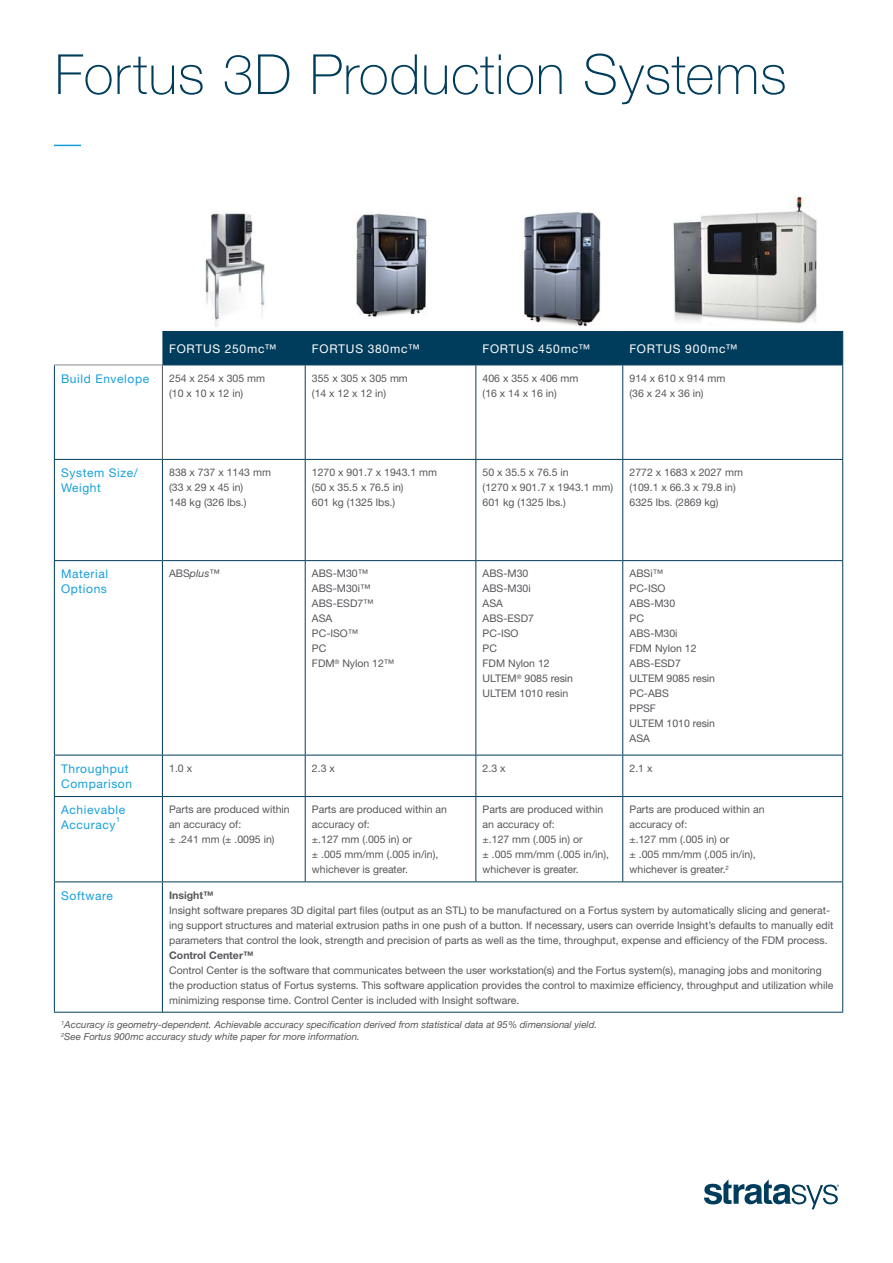
<style>
.page{position:relative;width:893px;height:1263px;background:#fff}
.page>*{position:absolute;margin:0;border:0;box-sizing:border-box;transform-origin:0 0}
.t1{font:100 55.5px "Helvetica Neue LT Std";letter-spacing:.015em;color:#003c5b}
.t2{font:12px/15px "Helvetica Neue LT Std";letter-spacing:.05em;color:#159fda}
.t3{font:12px "Helvetica Neue LT Std";letter-spacing:.065em;color:#fff}
.t4{font:10.5px/15px "Helvetica Neue LT Std";color:#55565a}
.t5{font:700 10.5px "Helvetica Neue LT Std";color:#55565a}
.t6{font:italic 9.75px/12px "Helvetica Neue LT Std";color:#55565a}
.t7{font:7.05px "Helvetica Neue LT Std";color:#159fda}
.s1{font-style:italic}
</style>
<div class="page">
<svg style="left:704px;top:1179px;width:135px;height:30px"></svg>
<img style="left:673px;top:197px;width:144px;height:127px">
<img style="left:205px;top:213px;width:60px;height:113px">
<img style="left:356px;top:213px;width:72px;height:105px">
<div style="left:162px;top:332px;width:680px;height:33px;background:#003c5b"></div>
<svg style="left:55px;top:366px;width:787px;height:646px"></svg>
<hr style="left:162px;top:331px;width:314px;height:1px;background:#003c5b">
<hr style="left:305px;top:332px;width:1px;height:33px;background:#003c5b">
<hr style="left:476px;top:331px;width:146px;height:1px;background:#003c5b">
<hr style="left:475px;top:332px;width:1px;height:33px;background:#003c5b">
<hr style="left:622px;top:331px;width:221px;height:1px;background:#003c5b">
<hr style="left:622px;top:332px;width:1px;height:33px;background:#003c5b">
<hr style="left:842px;top:332px;width:1px;height:33px;background:#003c5b">
<hr style="left:54px;top:365px;width:1px;height:94px;background:#003c5b">
<hr style="left:305px;top:365px;width:1px;height:94px;background:#003c5b">
<hr style="left:475px;top:365px;width:1px;height:94px;background:#003c5b">
<hr style="left:622px;top:365px;width:1px;height:94px;background:#003c5b">
<hr style="left:842px;top:365px;width:1px;height:94px;background:#003c5b">
<hr style="left:54px;top:459px;width:108px;height:1px;background:#003c5b">
<hr style="left:54px;top:460px;width:1px;height:100px;background:#003c5b">
<hr style="left:162px;top:459px;width:143px;height:1px;background:#003c5b">
<hr style="left:162px;top:460px;width:1px;height:100px;background:#003c5b">
<hr style="left:305px;top:459px;width:171px;height:1px;background:#003c5b">
<hr style="left:305px;top:460px;width:1px;height:100px;background:#003c5b">
<hr style="left:476px;top:459px;width:146px;height:1px;background:#003c5b">
<hr style="left:475px;top:460px;width:1px;height:100px;background:#003c5b">
<hr style="left:622px;top:459px;width:221px;height:1px;background:#003c5b">
<hr style="left:622px;top:460px;width:1px;height:100px;background:#003c5b">
<hr style="left:842px;top:460px;width:1px;height:100px;background:#003c5b">
<hr style="left:54px;top:560px;width:108px;height:1px;background:#003c5b">
<hr style="left:54px;top:561px;width:1px;height:194px;background:#003c5b">
<hr style="left:162px;top:560px;width:143px;height:1px;background:#003c5b">
<hr style="left:162px;top:561px;width:1px;height:194px;background:#003c5b">
<hr style="left:305px;top:560px;width:171px;height:1px;background:#003c5b">
<hr style="left:305px;top:561px;width:1px;height:194px;background:#003c5b">
<hr style="left:476px;top:560px;width:146px;height:1px;background:#003c5b">
<hr style="left:475px;top:561px;width:1px;height:194px;background:#003c5b">
<hr style="left:622px;top:560px;width:221px;height:1px;background:#003c5b">
<hr style="left:622px;top:561px;width:1px;height:194px;background:#003c5b">
<hr style="left:842px;top:561px;width:1px;height:194px;background:#003c5b">
<hr style="left:54px;top:755px;width:108px;height:1px;background:#003c5b">
<hr style="left:54px;top:755px;width:1px;height:41px;background:#003c5b">
<hr style="left:162px;top:755px;width:143px;height:1px;background:#003c5b">
<hr style="left:162px;top:755px;width:1px;height:41px;background:#003c5b">
<hr style="left:305px;top:755px;width:171px;height:1px;background:#003c5b">
<hr style="left:305px;top:755px;width:1px;height:41px;background:#003c5b">
<hr style="left:476px;top:755px;width:146px;height:1px;background:#003c5b">
<hr style="left:475px;top:755px;width:1px;height:41px;background:#003c5b">
<hr style="left:622px;top:755px;width:221px;height:1px;background:#003c5b">
<hr style="left:622px;top:755px;width:1px;height:41px;background:#003c5b">
<hr style="left:842px;top:755px;width:1px;height:41px;background:#003c5b">
<hr style="left:54px;top:796px;width:108px;height:1px;background:#003c5b">
<hr style="left:54px;top:797px;width:1px;height:85px;background:#003c5b">
<hr style="left:162px;top:796px;width:143px;height:1px;background:#003c5b">
<hr style="left:162px;top:797px;width:1px;height:85px;background:#003c5b">
<hr style="left:305px;top:796px;width:171px;height:1px;background:#003c5b">
<hr style="left:305px;top:797px;width:1px;height:85px;background:#003c5b">
<hr style="left:476px;top:796px;width:146px;height:1px;background:#003c5b">
<hr style="left:475px;top:797px;width:1px;height:85px;background:#003c5b">
<hr style="left:622px;top:796px;width:221px;height:1px;background:#003c5b">
<hr style="left:622px;top:797px;width:1px;height:85px;background:#003c5b">
<hr style="left:842px;top:797px;width:1px;height:85px;background:#003c5b">
<hr style="left:54px;top:882px;width:108px;height:1px;background:#003c5b">
<hr style="left:54px;top:882px;width:1px;height:130px;background:#003c5b">
<hr style="left:162px;top:882px;width:143px;height:1px;background:#003c5b">
<hr style="left:162px;top:882px;width:1px;height:130px;background:#003c5b">
<hr style="left:305px;top:882px;width:538px;height:1px;background:#003c5b">
<hr style="left:842px;top:882px;width:1px;height:130px;background:#003c5b">
<hr style="left:54px;top:1012px;width:789px;height:1px;background:#003c5b">
<hr style="left:162px;top:365px;width:681px;height:1px;background:#003c5b">
<hr style="left:54px;top:365px;width:108px;height:1px;background:#8b878a">
<hr style="left:162px;top:365px;width:1px;height:94px;background:#55565a">
<img style="left:522px;top:211px;width:79px;height:116px">
<svg style="left:54px;top:145px;width:27px;height:1px"></svg>
<h1 class="t1" style="left:55px;top:54px;width:733px">Fortus 3D Production Systems</h1>
<p class="t3" style="left:169px;top:344px;width:109px">FORTUS 250mc™</p>
<p class="t3" style="left:312px;top:344px;width:109px">FORTUS 380mc™</p>
<p class="t3" style="left:482px;top:344px;width:109px">FORTUS 450mc™</p>
<p class="t3" style="left:629px;top:344px;width:109px">FORTUS 900mc™</p>
<p class="t2" style="left:61px;top:372px;width:89px">Build Envelope</p>
<p class="t4" style="left:169px;top:371px;width:97px">254 x 254 x 305 mm (10 x 10 x 12 in)</p>
<p class="t4" style="left:312px;top:371px;width:97px">355 x 305 x 305 mm (14 x 12 x 12 in)</p>
<p class="t4" style="left:482px;top:371px;width:97px">406 x 355 x 406 mm (16 x 14 x 16 in)</p>
<p class="t4" style="left:629px;top:371px;width:97px">914 x 610 x 914 mm (36 x 24 x 36 in)</p>
<p class="t2" style="left:61px;top:466px;width:78px">System Size/<br>Weight</p>
<p class="t4" style="left:169px;top:466px;width:103px">838 x 737 x 1143 mm (33 x 29 x 45 in)<br>148 kg (326 lbs.)</p>
<p class="t4" style="left:312px;top:466px;width:127px">1270 x 901.7 x 1943.1 mm (50 x 35.5 x 76.5 in)<br>601 kg (1325 lbs.)</p>
<p class="t4" style="left:482px;top:466px;width:132px">50 x 35.5 x 76.5 in<br>(1270 x 901.7 x 1943.1 mm)<br>601 kg (1325 lbs.)</p>
<p class="t4" style="left:629px;top:466px;width:115px">2772 x 1683 x 2027 mm (109.1 x 66.3 x 79.8 in)<br>6325 lbs. (2869 kg)</p>
<p class="t2" style="left:61px;top:568px;width:49px">Material<br>Options</p>
<p class="t4" style="left:169px;top:567px;width:52px">ABS<span class="s1">plus</span>™</p>
<p class="t4" style="left:312px;top:567px;width:84px">ABS-M30™<br>ABS-M30i™<br>ABS-ESD7™<br>ASA<br>PC-ISO™<br>PC<br>FDM<sup>®</sup> Nylon 12™</p>
<p class="t4" style="left:482px;top:567px;width:92px">ABS-M30<br>ABS-M30i<br>ASA<br>ABS-ESD7<br>PC-ISO<br>PC<br>FDM Nylon 12<br>ULTEM<sup>®</sup> 9085 resin<br>ULTEM 1010 resin</p>
<p class="t4" style="left:629px;top:567px;width:87px">ABSi™<br>PC-ISO<br>ABS-M30<br>PC<br>ABS-M30i<br>FDM Nylon 12<br>ABS-ESD7<br>ULTEM 9085 resin<br>PC-ABS<br>PPSF<br>ULTEM 1010 resin<br>ASA</p>
<p class="t2" style="left:61px;top:762px;width:72px">Throughput<br>Comparison</p>
<p class="t4" style="left:169px;top:761px;width:24px">1.0 x</p>
<p class="t4" style="left:312px;top:761px;width:24px">2.3 x</p>
<p class="t4" style="left:482px;top:761px;width:24px">2.3 x</p>
<p class="t4" style="left:629px;top:761px;width:24px">2.1 x</p>
<p class="t2" style="left:61px;top:804px;width:66px">Achievable<br>Accuracy</p>
<p class="t7" style="left:116px;top:817px;width:5px">1</p>
<p class="t4" style="left:169px;top:803px;width:122px">Parts are produced within an accuracy of:<br>± .241 mm (± .0095 in)</p>
<p class="t4" style="left:312px;top:803px;width:136px">Parts are produced within an accuracy of:<br>±.127 mm (.005 in) or<br>± .005 mm/mm (.005 in/in), whichever is greater.</p>
<p class="t4" style="left:482px;top:803px;width:128px">Parts are produced within an accuracy of:<br>±.127 mm (.005 in) or<br>± .005 mm/mm (.005 in/in), whichever is greater.</p>
<p class="t4" style="left:629px;top:803px;width:136px">Parts are produced within an accuracy of:<br>±.127 mm (.005 in) or<br>± .005 mm/mm (.005 in/in), whichever is greater.<sup>2</sup></p>
<p class="t2" style="left:61px;top:889px;width:53px">Software</p>
<p class="t5" style="left:169px;top:891px;width:46px">Insight™</p>
<p class="t4" style="left:169px;top:903px;width:665px">Insight software prepares 3D digital part files (output as an STL) to be manufactured on a Fortus system by automatically slicing and generat&shy;ing support structures and material extrusion paths in one push of a button. If necessary, users can override Insight’s defaults to manually edit parameters that control the look, strength and precision of parts as well as the time, throughput, expense and efficiency of the FDM process.</p>
<p class="t5" style="left:169px;top:951px;width:86px">Control Center™</p>
<p class="t4" style="left:169px;top:963px;width:665px">Control Center is the software that communicates between the user workstation(s) and the Fortus system(s), managing jobs and monitoring the production status of Fortus systems. This software application provides the control to maximize efficiency, throughput and utilization while minimizing response time. Control Center is included with Insight software.</p>
<p class="t6" style="left:61px;top:1019px;width:537px"><sup>1</sup>Accuracy is geometry-dependent. Achievable accuracy specification derived from statistical data at 95% dimensional yield.<br><sup>2</sup>See Fortus 900mc accuracy study white paper for more information.</p>
</div>
